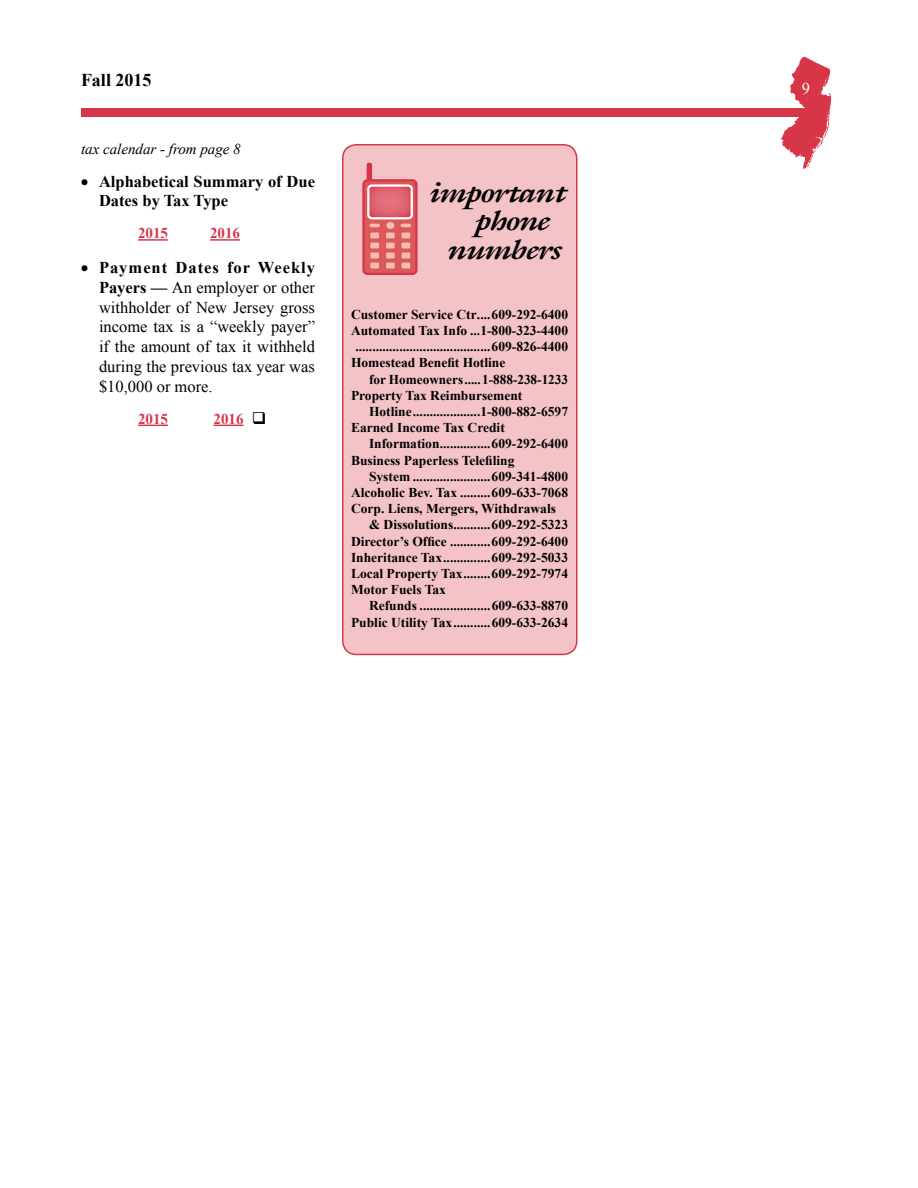
<style>
.page{position:relative;width:918px;height:1188px;background:#fff}
.page>*{position:absolute;margin:0;border:0;box-sizing:border-box;transform-origin:0 0}
.t1{font:27px "Joulliard Bold Italic SWFTE";letter-spacing:-.02em;color:#000;scale:1.2 1}
.t2{font:700 18px "Times New Roman";color:#000}
.t3{font:16.5px/19.8px "Times New Roman";color:#000;text-align:justify}
.t4{font:700 16.5px/19.8px "Times New Roman";color:#000}
.t5{font:16.5px "Times New Roman";color:#fff}
.t6{font:italic 15px "Times New Roman";color:#000}
.t7{font:700 15px "Times New Roman";color:#d73648}
.t8{font:700 13.5px "Times New Roman";color:#000}
.s1{font-weight:700}
.s2{color:#000}
</style>
<div class="page">
<div style="left:343px;top:145px;width:234px;height:509px;background:#f3c3c8;border-radius:14px"></div>
<div style="left:342px;top:144px;width:236px;height:511px;border:2px solid #d73648;border-radius:14px"></div>
<div style="left:367px;top:163px;width:5px;height:20px;border:5px solid #d73648"></div>
<div style="left:364px;top:180px;width:52px;height:94px;background:#dc585a;border-radius:4px"></div>
<div style="left:362px;top:179px;width:56px;height:96px;border:2px solid #d73648;border-radius:4px"></div>
<svg style="left:368px;top:186px;width:44px;height:32px"></svg>
<div style="left:367px;top:184px;width:46px;height:35px;border:2px solid #090505;border-radius:4px"></div>
<svg style="left:369px;top:224px;width:11px;height:3px"></svg>
<svg style="left:401px;top:224px;width:10px;height:3px"></svg>
<svg style="left:386px;top:222px;width:8px;height:7px"></svg>
<div style="left:370px;top:232px;width:9px;height:6px;background:#f1bdb4"></div>
<div style="left:402px;top:232px;width:8px;height:6px;background:#f1bdb4"></div>
<div style="left:386px;top:232px;width:9px;height:6px;background:#f1bdb4"></div>
<div style="left:370px;top:253px;width:9px;height:6px;background:#f1bdb4"></div>
<div style="left:402px;top:253px;width:8px;height:6px;background:#f1bdb4"></div>
<div style="left:386px;top:253px;width:9px;height:6px;background:#f1bdb4"></div>
<div style="left:370px;top:242px;width:9px;height:7px;background:#f1bdb4"></div>
<div style="left:402px;top:242px;width:8px;height:7px;background:#f1bdb4"></div>
<div style="left:386px;top:242px;width:9px;height:7px;background:#f1bdb4"></div>
<div style="left:370px;top:263px;width:9px;height:6px;background:#f1bdb4"></div>
<div style="left:402px;top:263px;width:8px;height:6px;background:#f1bdb4"></div>
<div style="left:386px;top:263px;width:9px;height:6px;background:#f1bdb4"></div>
<hr style="left:138px;top:239px;width:30px;height:2px;background:#d73648">
<hr style="left:210px;top:239px;width:30px;height:2px;background:#d73648">
<hr style="left:138px;top:425px;width:30px;height:1px;background:#d73648">
<hr style="left:214px;top:425px;width:30px;height:1px;background:#d73648">
<div style="left:81px;top:108px;width:744px;height:9px;background:#d73648"></div>
<img style="left:781px;top:56px;width:51px;height:113px">
<h2 class="t2" style="left:81px;top:67px;width:72px">Fall 2015</h2>
<p class="t6" style="left:81px;top:139px;width:161px">tax calendar - from page 8</p>
<p class="t4" style="left:99px;top:171px;width:218px;text-indent:-18px">• Alphabetical Summary of Due<br>Dates by Tax Type</p>
<p class="t7" style="left:138px;top:223px;width:31px">2015</p>
<p class="t7" style="left:210px;top:223px;width:31px">2016</p>
<p class="t3" style="left:99px;top:257px;width:218px;text-indent:-18px">• <span class="s1">Payment Dates for Weekly Payers —</span> An employer or other withholder of New Jersey gross income tax is a “weekly payer” if the amount of tax it withheld during the previous tax year was $10,000 or more.</p>
<p class="t7" style="left:138px;top:408px;width:31px">2015</p>
<p class="t7" style="left:214px;top:408px;width:54px">2016 <span class="s2">❑</span></p>
<h1 class="t1" style="left:431px;top:175px;width:115px">important</h1>
<h1 class="t1" style="left:476px;top:203px;width:64px">phone</h1>
<h1 class="t1" style="left:449px;top:232px;width:96px">numbers</h1>
<p class="t8" style="left:351px;top:305px;width:219px">Customer Service Ctr....609-292-6400</p>
<p class="t8" style="left:351px;top:321px;width:219px">Automated Tax Info ...1-800-323-4400</p>
<p class="t8" style="left:355px;top:337px;width:214px">........................................609-826-4400</p>
<p class="t8" style="left:351px;top:353px;width:156px">Homestead Benefit Hotline</p>
<p class="t8" style="left:369px;top:370px;width:201px">for Homeowners.....1-888-238-1233</p>
<p class="t8" style="left:351px;top:386px;width:173px">Property Tax Reimbursement</p>
<p class="t8" style="left:369px;top:402px;width:201px">Hotline....................1-800-882-6597</p>
<p class="t8" style="left:351px;top:418px;width:155px">Earned Income Tax Credit</p>
<p class="t8" style="left:369px;top:434px;width:201px">Information...............609-292-6400</p>
<p class="t8" style="left:351px;top:451px;width:165px">Business Paperless Telefiling</p>
<p class="t8" style="left:369px;top:467px;width:201px">System .......................609-341-4800</p>
<p class="t8" style="left:351px;top:483px;width:219px">Alcoholic Bev. Tax .........609-633-7068</p>
<p class="t8" style="left:351px;top:499px;width:206px">Corp. Liens, Mergers, Withdrawals</p>
<p class="t8" style="left:369px;top:515px;width:201px">&amp; Dissolutions...........609-292-5323</p>
<p class="t8" style="left:351px;top:532px;width:219px">Director’s Office ............609-292-6400</p>
<p class="t8" style="left:351px;top:548px;width:219px">Inheritance Tax..............609-292-5033</p>
<p class="t8" style="left:351px;top:564px;width:219px">Local Property Tax........609-292-7974</p>
<p class="t8" style="left:351px;top:580px;width:97px">Motor Fuels Tax</p>
<p class="t8" style="left:369px;top:596px;width:201px">Refunds .....................609-633-8870</p>
<p class="t8" style="left:351px;top:613px;width:219px">Public Utility Tax...........609-633-2634</p>
<p class="t5" style="left:802px;top:78px;width:10px">9</p>
</div>
